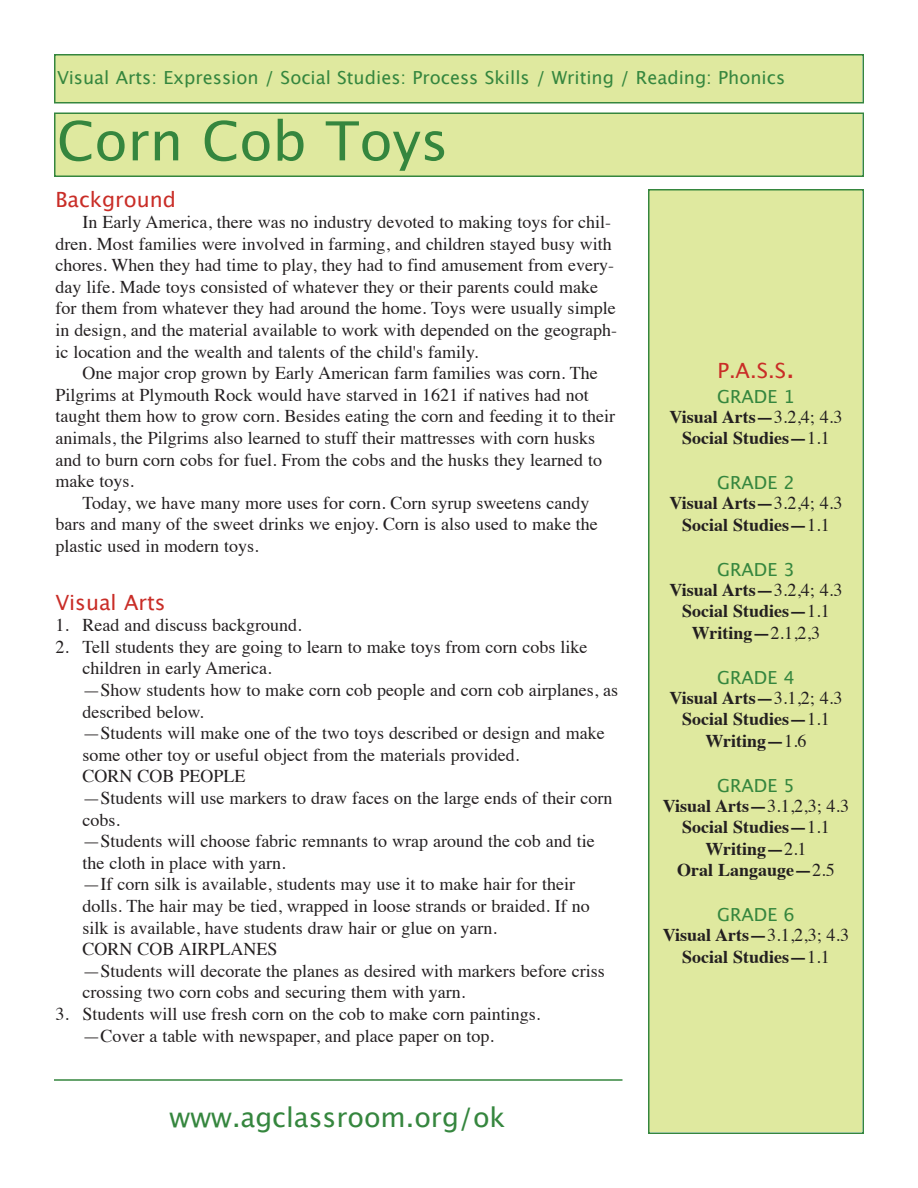
<style>
.page{position:relative;width:918px;height:1188px;background:#fff}
.page>*{position:absolute;margin:0;border:0;box-sizing:border-box;transform-origin:0 0}
.t1{font:54px "Lucida Grande";color:#35863e}
.t2{font:27px "Lucida Grande";color:#35863e}
.t3{font:21px "Lucida Grande";color:#c92d27}
.t4{font:18px/21.6px "Times";color:#231f20}
.t5{font:700 18px/21.6px "Times";color:#231f20;text-align:center}
.t6{font:18px "Lucida Grande";color:#35863e}
.s1{font-size:27px}
.s2{font-weight:400}
</style>
<div class="page">
<hr style="left:54px;top:1079px;width:568px;height:2px;background:#35863e">
<div style="left:56px;top:114px;width:806px;height:62px;background:#dfe99f"></div>
<div style="left:54px;top:112px;width:810px;height:65px;border:2px solid #35863e"></div>
<div style="left:56px;top:56px;width:806px;height:46px;background:#dfe99f"></div>
<div style="left:54px;top:54px;width:810px;height:50px;border:2px solid #35863e"></div>
<div style="left:650px;top:190px;width:212px;height:942px;background:#dfe99f"></div>
<div style="left:648px;top:189px;width:216px;height:945px;border:2px solid #35863e"></div>
<p class="t6" style="left:57px;top:67px;width:730px">Visual Arts: expression / Social Studies: Process Skills / Writing / reading: Phonics</p>
<h1 class="t1" style="left:57px;top:108px;width:393px">Corn Cob Toys</h1>
<p class="t3" style="left:56px;top:187px;width:122px">Background</p>
<p class="t4" style="left:55px;top:213px;width:563px;text-indent:27px">In Early America, there was no industry devoted to making toys for chil&shy;dren. Most families were involved in farming, and children stayed busy with chores. When they had time to play, they had to find amusement from every&shy;day life. Made toys consisted of whatever they or their parents could make for them from whatever they had around the home. Toys were usually simple in design, and the material available to work with depended on the geograph&shy;ic location and the wealth and talents of the child's family.</p>
<p class="t4" style="left:55px;top:364px;width:561px;text-indent:27px">One major crop grown by Early American farm families was corn. The Pilgrims at Plymouth Rock would have starved in 1621 if natives had not taught them how to grow corn. Besides eating the corn and feeding it to their animals, the Pilgrims also learned to stuff their mattresses with corn husks and to burn corn cobs for fuel. From the cobs and the husks they learned to make toys.</p>
<p class="t4" style="left:55px;top:494px;width:544px;text-indent:27px">Today, we have many more uses for corn. Corn syrup sweetens candy bars and many of the sweet drinks we enjoy. Corn is also used to make the plastic used in modern toys.</p>
<p class="t3" style="left:56px;top:590px;width:112px">Visual Arts</p>
<p class="t4" style="left:56px;top:616px;width:248px">1. Read and discuss background.</p>
<p class="t4" style="left:82px;top:638px;width:537px;text-indent:-27px">2. Tell students they are going to learn to make toys from corn cobs like children in early America.<br>—Show students how to make corn cob people and corn cob airplanes, as described below.<br>—Students will make one of the two toys described or design and make some other toy or useful object from the materials provided.<br>CORn COB PEOPlE<br>—Students will use markers to draw faces on the large ends of their corn cobs.<br>—Students will choose fabric remnants to wrap around the cob and tie the cloth in place with yarn.<br>—If corn silk is available, students may use it to make hair for their dolls. The hair may be tied, wrapped in loose strands or braided. If no silk is available, have students draw hair or glue on yarn.<br>CORn COB AIRPlAnES<br>—Students will decorate the planes as desired with markers before criss crossing two corn cobs and securing them with yarn.</p>
<p class="t4" style="left:82px;top:1005px;width:459px;text-indent:-27px">3. Students will use fresh corn on the cob to make corn paintings. —Cover a table with newspaper, and place paper on top.</p>
<h2 class="t2" style="left:170px;top:1101px;width:337px">www.agclassroom.org/ok</h2>
<p class="t3" style="left:717px;top:357px;width:79px">P.A.S.S<span class="s1">.</span></p>
<p class="t6" style="left:717px;top:386px;width:79px">GrAde 1</p>
<p class="t5" style="left:670px;top:407px;width:174px">Visual Arts—<span class="s2">3.2,4; 4.3<br></span>Social Studies—<span class="s2">1.1</span></p>
<p class="t6" style="left:717px;top:472px;width:79px">GrAde 2</p>
<p class="t5" style="left:670px;top:494px;width:174px">Visual Arts—<span class="s2">3.2,4; 4.3<br></span>Social Studies—<span class="s2">1.1</span></p>
<p class="t6" style="left:717px;top:558px;width:79px">GrAde 3</p>
<p class="t5" style="left:670px;top:580px;width:174px">Visual Arts—<span class="s2">3.2,4; 4.3<br></span>Social Studies—<span class="s2">1.1<br></span>Writing—<span class="s2">2.1,2,3</span></p>
<p class="t6" style="left:717px;top:666px;width:79px">GrAde 4</p>
<p class="t5" style="left:670px;top:688px;width:174px">Visual Arts—<span class="s2">3.1,2; 4.3<br></span>Social Studies—<span class="s2">1.1<br></span>Writing—<span class="s2">1.6</span></p>
<p class="t6" style="left:717px;top:774px;width:79px">GrAde 5</p>
<p class="t5" style="left:663px;top:796px;width:188px">Visual Arts—<span class="s2">3.1,2,3; 4.3<br></span>Social Studies—<span class="s2">1.1<br></span>Writing—<span class="s2">2.1<br></span>Oral Langauge—<span class="s2">2.5</span></p>
<p class="t6" style="left:717px;top:904px;width:79px">GrAde 6</p>
<p class="t5" style="left:663px;top:926px;width:188px">Visual Arts—<span class="s2">3.1,2,3; 4.3<br></span>Social Studies—<span class="s2">1.1</span></p>
</div>
